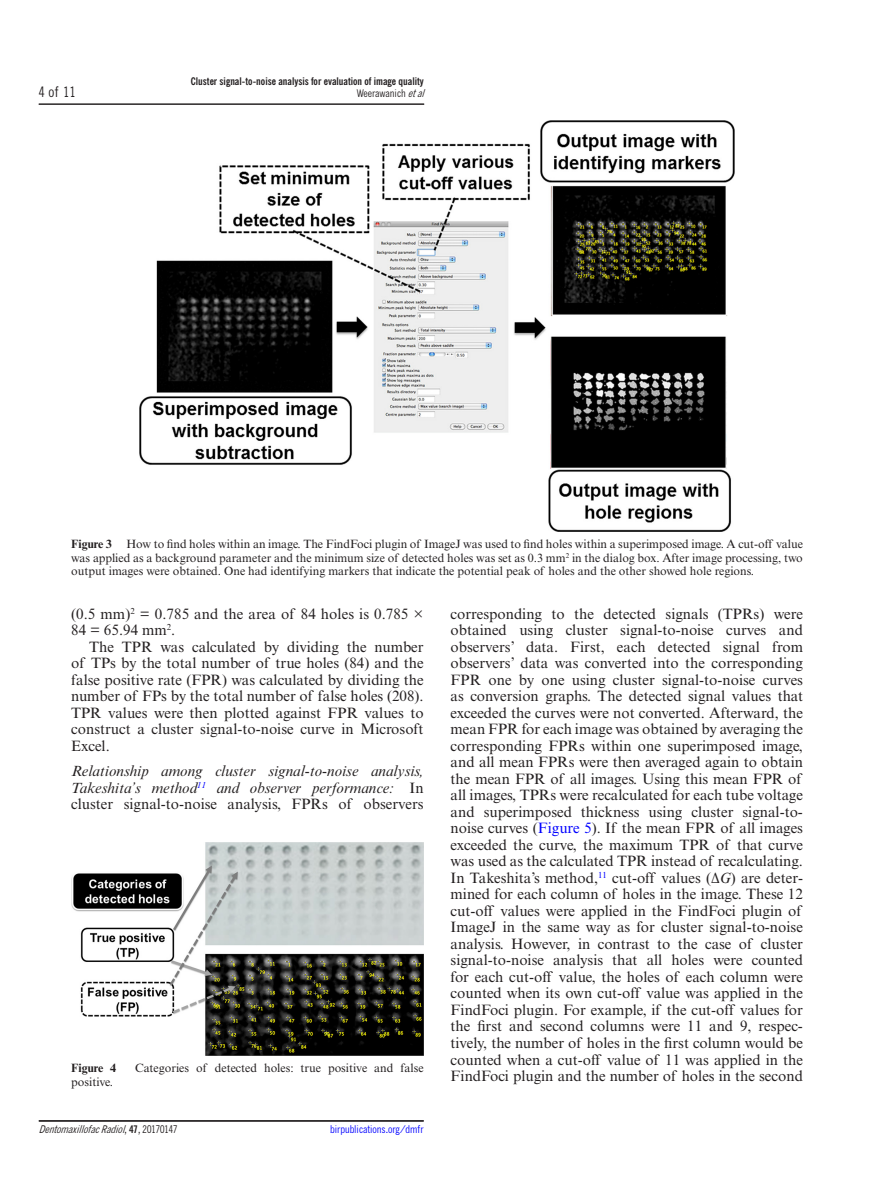
<style>
.page{position:relative;width:893px;height:1187px;background:#fff}
.page>*{position:absolute;margin:0;border:0;box-sizing:border-box;transform-origin:0 0}
.t1{font:15px/16.5px "Times New Roman MT Std";color:#231f20;text-align:justify}
.t2{font:italic 15px/16.5px "Times New Roman MT Std";color:#231f20;text-align:justify}
.t3{font:condensed 14.25px "News Gothic MT Std";color:#231f20}
.t4{font:12px/13.5px "Times New Roman MT Std";color:#231f20;text-align:justify}
.t5{font:700 12px "Times New Roman MT Std";color:#231f20}
.t6{font:700 condensed 10.5px "News Gothic BT";color:#231f20}
.t7{font:italic condensed 10.5px "News Gothic MT Std";color:#231f20}
.t8{font:condensed 10.5px "News Gothic MT Std";color:#00f}
.t9{font:condensed 10.5px "News Gothic MT Std";color:#231f20}
.s1{font-style:italic}
.s2{font-weight:700}
.s3{font-style:normal}
.s4{font-family:"News Gothic BT";font-weight:700;font-style:normal}
.s5{color:#00f}
</style>
<div class="page">
<img style="left:140px;top:121px;width:595px;height:411px">
<img style="left:71px;top:842px;width:353px;height:213px">
<hr style="left:39px;top:104px;width:385px;height:1px;background:#231f20">
<hr style="left:39px;top:1120px;width:385px;height:1px;background:#231f20">
<p class="t6" style="left:191px;top:75px;width:234px">Cluster signal-to-noise analysis for evaluation of image quality</p>
<p class="t3" style="left:39px;top:84px;width:38px">4 of 11</p>
<p class="t9" style="left:357px;top:87px;width:72px">Weerawanich <span class="s1">etal</span></p>
<p class="t4" style="left:71px;top:537px;width:733px"><span class="s2">Figure 3</span> How to find holes within an image. The FindFoci plugin of ImageJ was used to find holes within a superimposed image. A cut-off value was applied as a background parameter and the minimum size of detected holes was set as 0.3 mm<sup>2</sup> in the dialog box. After image processing, two output images were obtained. One had identifying markers that indicate the potential peak of holes and the other showed hole regions.</p>
<p class="t1" style="left:71px;top:605px;width:354px">(0.5 mm)<sup>2</sup> = 0.785 and the area of 84 holes is 0.785 ×<br>84 = 65.94 mm<sup>2</sup>.</p>
<p class="t1" style="left:71px;top:638px;width:354px;text-indent:18px">The TPR was calculated by dividing the number of TPs by the total number of true holes (84) and the false positive rate (FPR) was calculated by dividing the number of FPs by the total number of false holes (208).<br>TPR values were then plotted against FPR values to construct a cluster signal-to-noise curve in Microsoft Excel.</p>
<p class="t2" style="left:71px;top:763px;width:354px">Relationship among cluster signal-to-noise analysis, Takeshita’s method<sup>11</sup> and observer performance: <span class="s3">In cluster signal-to-noise analysis, FPRs of observers</span></p>
<p class="t5" style="left:71px;top:1060px;width:47px">Figure 4</p>
<p class="t4" style="left:135px;top:1061px;width:290px">Categories of detected holes: true positive and false</p>
<p class="t4" style="left:71px;top:1074px;width:43px">positive.</p>
<p class="t7" style="left:39px;top:1123px;width:140px">DentomaxillofacRadiol<span class="s3">,</span> <span class="s4">4 7</span> <span class="s3">, 2 0 1 7 0 1 4 7</span></p>
<p class="t8" style="left:330px;top:1123px;width:95px">birpublications.org/dmfr</p>
<p class="t1" style="left:451px;top:605px;width:354px">corresponding to the detected signals (TPRs) were obtained using cluster signal-to-noise curves and observers’ data. First, each detected signal from observers’ data was converted into the corresponding FPR one by one using cluster signal-to-noise curves as conversion graphs. The detected signal values that exceeded the curves were not converted. Afterward, the mean FPR for each image was obtained by averaging the corresponding FPRs within one superimposed image, and all mean FPRs were then averaged again to obtain the mean FPR of all images. Using this mean FPR of all images, TPRs were recalculated for each tube voltage and superimposed thickness using cluster signal-to&shy;noise curves (<span class="s5">Figure 5</span>). If the mean FPR of all images exceeded the curve, the maximum TPR of that curve was used as the calculated TPR instead of recalculating.<br>In Takeshita’s method,<sup>11</sup> cut-off values (Δ<span class="s1">G</span>) are deter&shy;mined for each column of holes in the image. These 12 cut-off values were applied in the FindFoci plugin of ImageJ in the same way as for cluster signal-to-noise analysis. However, in contrast to the case of cluster signal-to-noise analysis that all holes were counted for each cut-off value, the holes of each column were counted when its own cut-off value was applied in the FindFoci plugin. For example, if the cut-off values for the first and second columns were 11 and 9, respec&shy;tively, the number of holes in the first column would be counted when a cut-off value of 11 was applied in the FindFoci plugin and the number of holes in the second</p>
</div>
